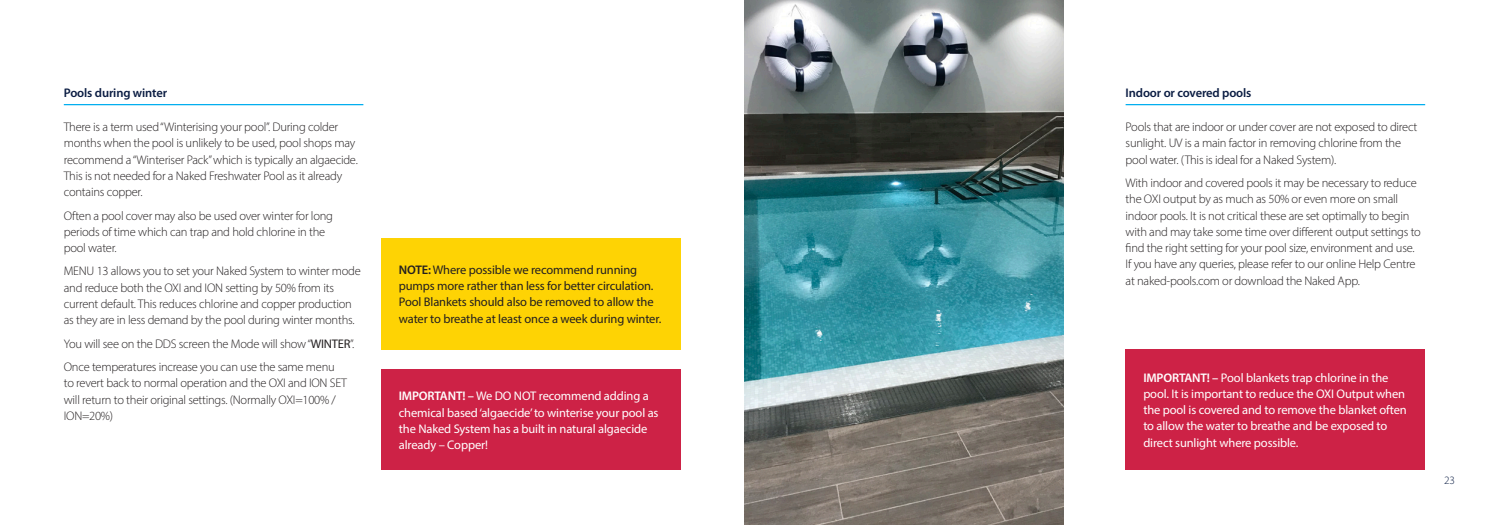
<style>
.page{position:relative;width:1489px;height:525px;background:#fff}
.page>*{position:absolute;margin:0;border:0;box-sizing:border-box;transform-origin:0 0}
.Body{font:300 12.5px/16.2px "Myriad Pro";letter-spacing:-.02em;color:#231f20}
.Tip{font:12.5px/16.2px "Myriad Pro";letter-spacing:-.01em;color:#fff}
.Tip-2{font:12.5px/16.2px "Myriad Pro";letter-spacing:-.01em;color:#231f20}
.Sub_Titles{font:600 12.5px "Myriad Pro";letter-spacing:-.01em;color:#0a1c42}
.t1{font:300 11.25px "Myriad Pro";color:#0a1c42}
.s1{font-weight:400}
.s2{font-weight:600}
</style>
<div class="page">
<hr style="left:64px;top:104px;width:299px;height:1px;background:#00aeef">
<hr style="left:1125px;top:104px;width:299px;height:1px;background:#00aeef">
<div style="left:381px;top:238px;width:299px;height:111px;background:#fed304"></div>
<div style="left:381px;top:369px;width:299px;height:101px;background:#cd2246"></div>
<img style="left:744px;top:0;width:319px;height:524px">
<div style="left:1125px;top:349px;width:299px;height:120px;background:#cd2246"></div>
<p class="Sub_Titles" style="left:64px;top:86px;width:105px">Pools during winter</p>
<p class="Body" style="left:64px;top:119px;width:295px">There is a term used “Winterising your pool”. During colder months when the pool is unlikely to be used, pool shops may recommend a “Winteriser Pack” which is typically an algaecide.<br>This is not needed for a Naked Freshwater Pool as it already contains copper.</p>
<p class="Body" style="left:64px;top:207px;width:271px">Often a pool cover may also be used over winter for long periods of time which can trap and hold chlorine in the pool water.</p>
<p class="Body" style="left:64px;top:263px;width:298px">MENU 13 allows you to set your Naked System to winter mode and reduce both the OXI and ION setting by 50% from its current default. This reduces chlorine and copper production as they are in less demand by the pool during winter months.</p>
<p class="Body" style="left:64px;top:335px;width:292px">You will see on the DDS screen the Mode will show “<span class="s1">WINTER</span>”.</p>
<p class="Body" style="left:64px;top:358px;width:285px">Once temperatures increase you can use the same menu to revert back to normal operation and the OXI and ION SET will return to their original settings. (Normally OXI=100% / ION=20%)</p>
<p class="Tip-2" style="left:399px;top:261px;width:264px"><span class="s2">NOTE:</span> Where possible we recommend running pumps more rather than less for better circulation.<br>Pool Blankets should also be removed to allow the water to breathe at least once a week during winter.</p>
<p class="Tip" style="left:399px;top:387px;width:261px"><span class="s2">IMPORTANT! –</span> We DO NOT recommend adding a chemical based ‘algaecide’ to winterise your pool as the Naked System has a built in natural algaecide already – Copper!</p>
<p class="Sub_Titles" style="left:1125px;top:86px;width:127px">Indoor or covered pools</p>
<p class="Body" style="left:1125px;top:119px;width:293px">Pools that are indoor or under cover are not exposed to direct sunlight. UV is a main factor in removing chlorine from the pool water. (This is ideal for a Naked System).</p>
<p class="Body" style="left:1125px;top:174px;width:297px">With indoor and covered pools it may be necessary to reduce the OXI output by as much as 50% or even more on small indoor pools. It is not critical these are set optimally to begin with and may take some time over different output settings to find the right setting for your pool size, environment and use.<br>If you have any queries, please refer to our online Help Centre at naked-pools.com or download the Naked App.</p>
<p class="Tip" style="left:1143px;top:369px;width:265px"><span class="s2">IMPORTANT! –</span> Pool blankets trap chlorine in the pool. It is important to reduce the OXI Output when the pool is covered and to remove the blanket often to allow the water to breathe and be exposed to direct sunlight where possible.</p>
<p class="t1" style="left:1444px;top:473px;width:12px">23</p>
</div>
